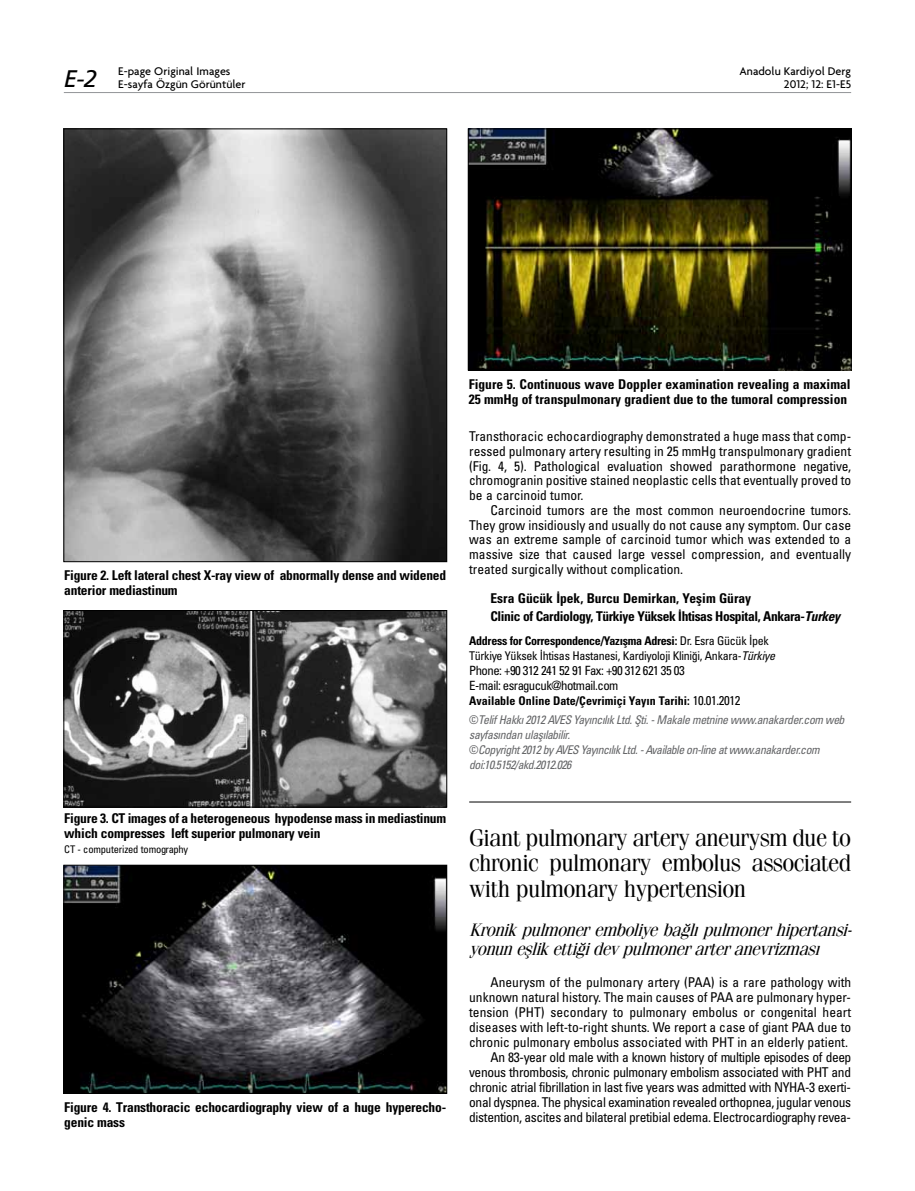
<style>
.page{position:relative;width:915px;height:1191px;background:#fff}
.page>*{position:absolute;margin:0;border:0;box-sizing:border-box;transform-origin:0 0}
.t1{font:24px/25.5px "Fenice Tr";letter-spacing:-.025em;color:#000;text-align:justify}
.t2{font:24px "Frutiger Italic Tr";color:#000}
.t3{font:italic 18px/19.5px "Fenice Tr";color:#000}
.t4{font:13.5px/15px "Univers Condensed Tr";letter-spacing:-.025em;color:#000;text-align:right}
.t5{font:13.5px/14.7px "Univers Condensed Tr";color:#000;text-align:justify}
.t6{font:13.5px/15px "Univers Cond Bd Tr";letter-spacing:-.015em;color:#000}
.t7{font:12.75px/15px "Univers Condensed Tr";letter-spacing:-.04em;color:#000}
.t8{font:12px/15px "Univers Cond Ita Tr";letter-spacing:-.04em;color:#636466}
.t9{font:500 12px/13.5px "Firma";color:#000}
.t10{font:12px "Univers Condensed Tr";letter-spacing:-.025em;color:#000}
.t11{font:12px "Univers Cond Bd Tr";letter-spacing:-.02em;color:#000}
.t12{font:12px "Univers Cond Bd Tr";color:#000}
.t13{font:10.5px "Univers Condensed Tr";letter-spacing:-.015em;color:#000}
.s1{font-family:"Univers Cond Bd Ita Tr"}
.s2{font-family:"Univers Condensed Tr"}
.s3{font-family:"Univers Cond Ita Tr"}
.s4{font-family:"Univers Condensed Tr";font-size:12.75px}
</style>
<div class="page">
<hr style="left:469px;top:801px;width:381px;height:1px;background:#000">
<img style="left:66px;top:867px;width:379px;height:224px">
<div style="left:64px;top:865px;width:383px;height:228px;border:1px solid #000"></div>
<img style="left:470px;top:131px;width:379px;height:237px">
<div style="left:468px;top:129px;width:383px;height:241px;border:1px solid #000"></div>
<img style="left:66px;top:131px;width:379px;height:429px">
<img style="left:66px;top:612px;width:379px;height:193px">
<div style="left:64px;top:610px;width:383px;height:197px;border:1px solid #000"></div>
<hr style="left:64px;top:92px;width:786px;height:1px;background:#939598">
<p class="t9" style="left:118px;top:64px;width:129px">E-page Original Images<br>E-sayfa Özgün Görüntüler</p>
<p class="t9" style="left:739px;top:64px;width:113px">Anadolu Kardiyol Derg</p>
<h1 class="t2" style="left:64px;top:65px;width:35px">E-2</h1>
<p class="t9" style="left:783px;top:78px;width:69px">2012; 12: E1-E5</p>
<p class="t6" style="left:64px;top:568px;width:383px">Figure 2. Left lateral chest X-ray view of abnormally dense and widened anterior mediastinum</p>
<p class="t6" style="left:64px;top:810px;width:383px">Figure 3. CT images of a heterogeneous hypodense mass in mediastinum which compresses left superior pulmonary vein</p>
<p class="t13" style="left:64px;top:842px;width:125px">CT - computerized tomography</p>
<p class="t6" style="left:64px;top:1099px;width:383px">Figure 4. Transthoracic echocardiography view of a huge hyperecho&shy;genic mass</p>
<p class="t6" style="left:468px;top:376px;width:383px">Figure 5. Continuous wave Doppler examination revealing a maximal<br>25 mmHg of transpulmonary gradient due to the tumoral compression</p>
<p class="t5" style="left:469px;top:429px;width:383px">Transthoracic echocardiography demonstrated a huge mass that comp&shy;ressed pulmonary artery resulting in 25 mmHg transpulmonary gradient (Fig. 4, 5). Pathological evaluation showed parathormone negative, chromogranin positive stained neoplastic cells that eventually proved to be a carcinoid tumor.</p>
<p class="t5" style="left:469px;top:502px;width:383px;text-indent:21px">Carcinoid tumors are the most common neuroendocrine tumors.<br>They grow insidiously and usually do not cause any symptom. Our case was an extreme sample of carcinoid tumor which was extended to a massive size that caused large vessel compression, and eventually treated surgically without complication.</p>
<p class="t6" style="left:490px;top:589px;width:351px;line-height:17.7px">Esra Gücük İpek, Burcu Demirkan, Yeşim Güray<br>Clinic of Cardiology, Türkiye Yüksek İhtisas Hospital, Ankara-<span class="s1">Turkey</span></p>
<p class="t11" style="left:469px;top:633px;width:301px">Address for Correspondence/Yaz›şma Adresi: <span class="s2">Dr. Esra Gücük İpek</span></p>
<p class="t10" style="left:469px;top:648px;width:307px">Türkiye Yüksek İhtisas Hastanesi, Kardiyoloji Kliniği, Ankara-<span class="s3">Türkiye</span></p>
<p class="t7" style="left:469px;top:662px;width:217px">Phone: +90 312 241 52 91 Fax: +90 312 621 35 03<br>E-mail: esragucuk@hotmail.com</p>
<p class="t12" style="left:469px;top:693px;width:272px">Available Online Date/Çevrimiçi Yayın Tarihi: <span class="s4">10.01.2012</span></p>
<p class="t8" style="left:469px;top:712px;width:377px"><span class="s2">©</span>Telif Hakk› 2012 AVES Yay›nc›l›k Ltd. Şti. - Makale metnine www.anakarder.com web sayfas›ndan ulaş›labilir.<br><span class="s2">©</span>Copyright 2012 by AVES Yay›nc›l›k Ltd. - Available on-line at www.anakarder.com doi:10.5152/akd.2012.026</p>
<h1 class="t1" style="left:469px;top:825px;width:383px">Giant pulmonary artery aneurysm due to chronic pulmonary embolus associated with pulmonary hypertension</h1>
<h2 class="t3" style="left:469px;top:920px;width:389px">Kronikpulmoneremboliyebağlıpulmonerhipertansi&shy;yonuneşlikettiğidevpulmonerarteranevrizması</h2>
<p class="t4" style="left:469px;top:974px;width:383px">Aneurysm of the pulmonary artery (PAA) is a rare pathology with unknown natural history. The main causes of PAA are pulmonary hyper&shy;tension (PHT) secondary to pulmonary embolus or congenital heart diseases with left-to-right shunts. We report a case of giant PAA due to chronic pulmonary embolus associated with PHT in an elderly patient.<br>An 83-year old male with a known history of multiple episodes of deep venous thrombosis, chronic pulmonary embolism associated with PHT and chronic atrial fibrillation in last five years was admitted with NYHA-3 exerti&shy;onal dyspnea. The physical examination revealed orthopnea, jugular venous distention, ascites and bilateral pretibial edema. Electrocardiography revea-</p>
</div>
